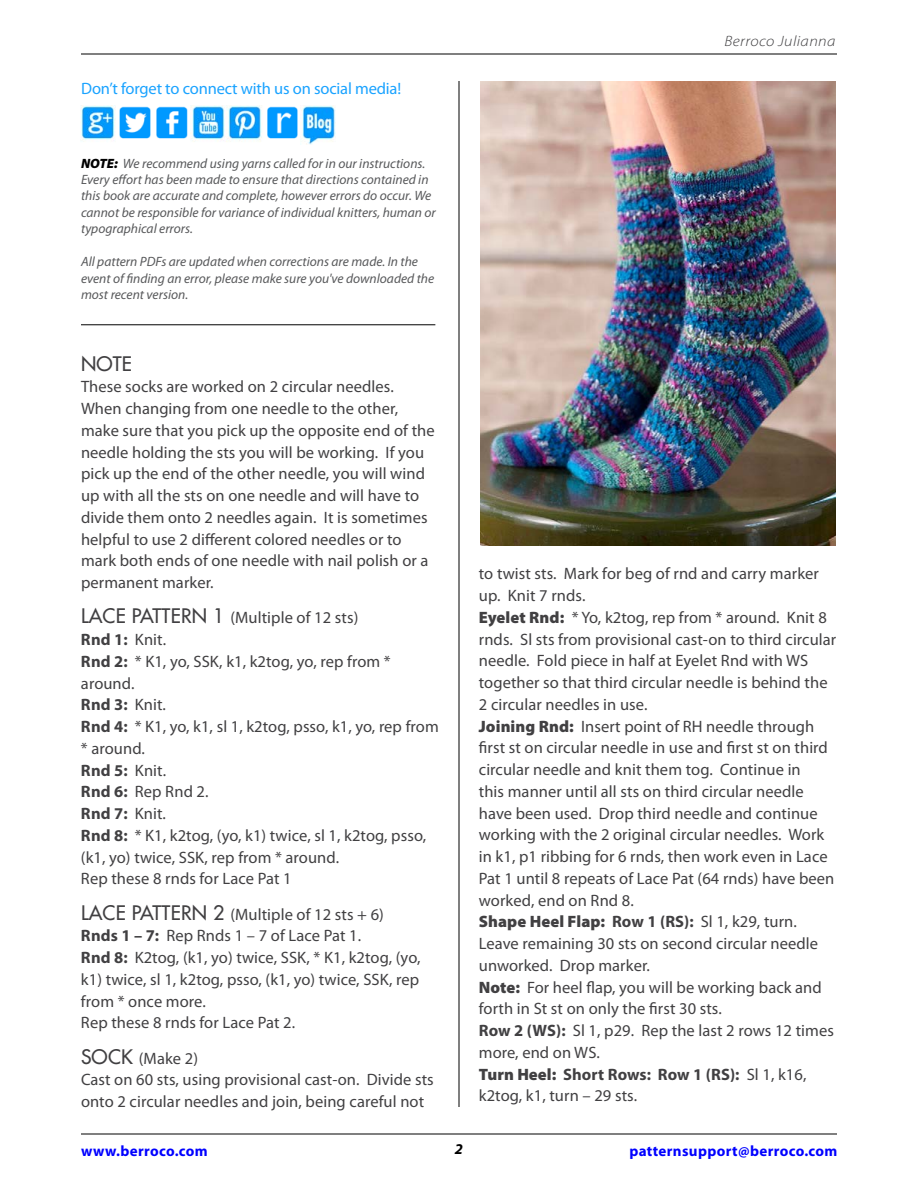
<style>
.page{position:relative;width:918px;height:1188px;background:#fff}
.page>*{position:absolute;margin:0;border:0;box-sizing:border-box;transform-origin:0 0}
.t1{font:19.5px "Futura";color:#414042}
.t2{font:16.5px/21.8px "Myriad Pro";letter-spacing:.005em;color:#414042}
.t3{font:16.5px "Myriad Pro";letter-spacing:-.01em;color:#1aa3ff}
.t4{font:700 15px "Myriad Pro";letter-spacing:.025em;color:#00f}
.t5{font:italic 300 15px "Myriad Pro";letter-spacing:.025em;color:#414042;scale:1.1 1}
.t6{font:italic 700 15px "Myriad Pro";color:#000}
.t7{font:italic 13.5px/16.5px "Myriad Pro";color:#58595b}
.s1{font-weight:900;color:#000}
.s2{font-family:"Futura";font-size:19.5px}
.s3{font-weight:700}
.s4{font-weight:900}
</style>
<div class="page">
<hr style="left:81px;top:325px;width:354px;height:1px;background:#000">
<hr style="left:81px;top:1134px;width:756px;height:1px;background:#000">
<hr style="left:81px;top:54px;width:756px;height:1px;background:#000">
<hr style="left:459px;top:81px;width:1px;height:1026px;background:#000">
<img style="left:480px;top:82px;width:355px;height:464px">
<img style="left:81px;top:106px;width:255px;height:38px">
<p class="t3" style="left:81px;top:78px;width:322px">Don’t forget to connect with us on social media!</p>
<p class="t7" style="left:81px;top:155px;width:356px"><span class="s1">NOTE:</span> We recommend using yarns called for in our instructions.<br>Every effort has been made to ensure that directions contained in this book are accurate and complete, however errors do occur. We cannot be responsible for variance of individual knitters, human or typographical errors.</p>
<p class="t7" style="left:81px;top:253px;width:355px">All pattern PDFs are updated when corrections are made. In the event of finding an error, please make sure you've downloaded the most recent version.</p>
<p class="t1" style="left:81px;top:351px;width:53px">NOTE</p>
<p class="t2" style="left:81px;top:376px;width:355px">These socks are worked on 2 circular needles.<br>When changing from one needle to the other, make sure that you pick up the opposite end of the needle holding the sts you will be working. If you pick up the end of the other needle, you will wind up with all the sts on one needle and will have to divide them onto 2 needles again. It is sometimes helpful to use 2 different colored needles or to mark both ends of one needle with nail polish or a permanent marker.</p>
<p class="t2" style="left:81px;top:607px;width:359px"><span class="s2">LACE PATTERN 1</span> (Multiple of 12 sts)<br><span class="s3">Rnd 1:</span> Knit.<br><span class="s3">Rnd 2:</span> * K1, yo, SSK, k1, k2tog, yo, rep from * around.<br><span class="s3">Rnd 3:</span> Knit.<br><span class="s3">Rnd 4:</span> * K1, yo, k1, sl 1, k2tog, psso, k1, yo, rep from * around.<br><span class="s3">Rnd 5:</span> Knit.<br><span class="s3">Rnd 6:</span> Rep Rnd 2.<br><span class="s3">Rnd 7:</span> Knit.<br><span class="s3">Rnd 8:</span> * K1, k2tog, (yo, k1) twice, sl 1, k2tog, psso, (k1, yo) twice, SSK, rep from * around.<br>Rep these 8 rnds for Lace Pat 1</p>
<p class="t2" style="left:81px;top:903px;width:341px"><span class="s2">LACE PATTERN 2</span> (Multiple of 12 sts + 6)<br><span class="s3">Rnds 1 – 7:</span> Rep Rnds 1 – 7 of Lace Pat 1.<br><span class="s3">Rnd 8:</span> K2tog, (k1, yo) twice, SSK, * K1, k2tog, (yo, k1) twice, sl 1, k2tog, psso, (k1, yo) twice, SSK, rep from * once more.<br>Rep these 8 rnds for Lace Pat 2.</p>
<p class="t2" style="left:81px;top:1047px;width:354px"><span class="s2">SOCK</span> (Make 2)<br>Cast on 60 sts, using provisional cast-on. Divide sts onto 2 circular needles and join, being careful not</p>
<p class="t5" style="left:724px;top:32px;width:102px">Berroco Julianna</p>
<p class="t2" style="left:479px;top:563px;width:359px">to twist sts. Mark for beg of rnd and carry marker up. Knit 7 rnds.<br><span class="s4">Eyelet Rnd:</span> * Yo, k2tog, rep from * around. Knit 8 rnds. Sl sts from provisional cast-on to third circular needle. Fold piece in half at Eyelet Rnd with WS together so that third circular needle is behind the 2 circular needles in use.<br><span class="s4">Joining Rnd:</span> Insert point of RH needle through first st on circular needle in use and first st on third circular needle and knit them tog. Continue in<br>this manner until all sts on third circular needle have been used. Drop third needle and continue working with the 2 original circular needles. Work in k1, p1 ribbing for 6 rnds, then work even in Lace Pat 1 until 8 repeats of Lace Pat (64 rnds) have been worked, end on Rnd 8.<br><span class="s4">Shape Heel Flap:</span> <span class="s3">Row 1 (RS):</span> Sl 1, k29, turn.<br>Leave remaining 30 sts on second circular needle unworked. Drop marker.<br><span class="s4">Note:</span> For heel flap, you will be working back and forth in St st on only the first 30 sts.<br><span class="s3">Row 2 (WS):</span> Sl 1, p29. Rep the last 2 rows 12 times more, end on WS.<br><span class="s4">Turn Heel:</span> <span class="s3">Short Rows: Row 1 (RS):</span> Sl 1, k16, k2tog, k1, turn – 29 sts.</p>
<p class="t4" style="left:81px;top:1141px;width:128px">www.berroco.com</p>
<p class="t6" style="left:455px;top:1139px;width:10px">2</p>
<p class="t4" style="left:629px;top:1141px;width:210px">patternsupport@berroco.com</p>
</div>
